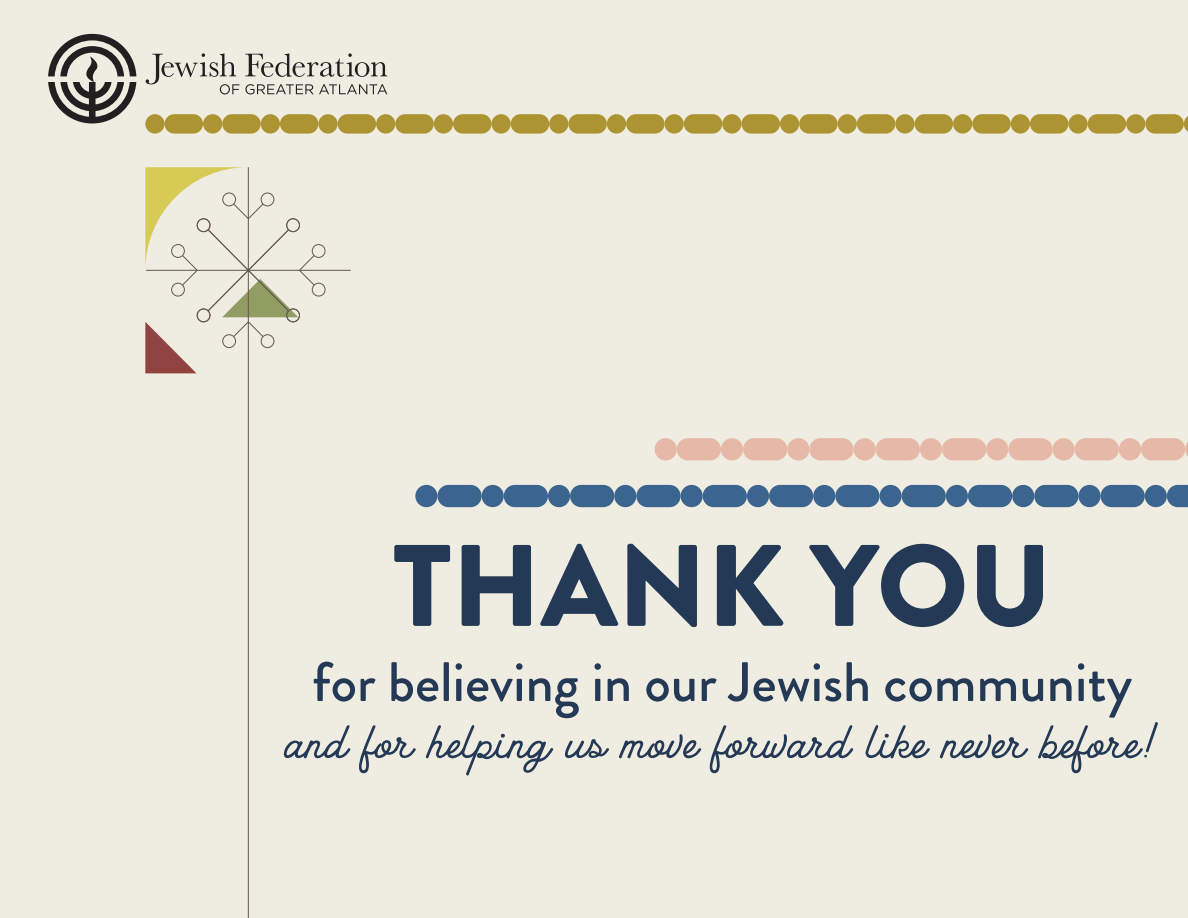
<style>
.page{position:relative;width:1188px;height:918px;background:#efece1}
.page>*{position:absolute;margin:0;border:0;box-sizing:border-box;transform-origin:0 0}
.t1{font:900 115.65px "Brandon Grotesque";color:#243955}
.t2{font:500 55.5px "Brandon Grotesque";color:#243955}
.t3{font:52.5px "Road Crew";color:#243955}
</style>
<div class="page">
<div style="left:145px;top:114px;width:20px;height:20px;background:#ad9432;border-radius:50%"></div>
<div style="left:165px;top:114px;width:38px;height:20px;background:#ad9432;border-radius:10px"></div>
<div style="left:203px;top:114px;width:19px;height:20px;background:#ad9432;border-radius:50%"></div>
<div style="left:222px;top:114px;width:39px;height:20px;background:#ad9432;border-radius:10px"></div>
<div style="left:261px;top:114px;width:19px;height:20px;background:#ad9432;border-radius:50%"></div>
<div style="left:280px;top:114px;width:38px;height:20px;background:#ad9432;border-radius:10px"></div>
<div style="left:318px;top:114px;width:20px;height:20px;background:#ad9432;border-radius:50%"></div>
<div style="left:338px;top:114px;width:38px;height:20px;background:#ad9432;border-radius:10px"></div>
<div style="left:376px;top:114px;width:19px;height:20px;background:#ad9432;border-radius:50%"></div>
<div style="left:395px;top:114px;width:39px;height:20px;background:#ad9432;border-radius:10px"></div>
<div style="left:434px;top:114px;width:19px;height:20px;background:#ad9432;border-radius:50%"></div>
<div style="left:453px;top:114px;width:39px;height:20px;background:#ad9432;border-radius:10px"></div>
<div style="left:492px;top:114px;width:19px;height:20px;background:#ad9432;border-radius:50%"></div>
<div style="left:511px;top:114px;width:38px;height:20px;background:#ad9432;border-radius:10px"></div>
<div style="left:549px;top:114px;width:19px;height:20px;background:#ad9432;border-radius:50%"></div>
<div style="left:568px;top:114px;width:39px;height:20px;background:#ad9432;border-radius:10px"></div>
<div style="left:607px;top:114px;width:19px;height:20px;background:#ad9432;border-radius:50%"></div>
<div style="left:626px;top:114px;width:39px;height:20px;background:#ad9432;border-radius:10px"></div>
<div style="left:665px;top:114px;width:19px;height:20px;background:#ad9432;border-radius:50%"></div>
<div style="left:684px;top:114px;width:38px;height:20px;background:#ad9432;border-radius:10px"></div>
<div style="left:722px;top:114px;width:20px;height:20px;background:#ad9432;border-radius:50%"></div>
<div style="left:742px;top:114px;width:38px;height:20px;background:#ad9432;border-radius:10px"></div>
<div style="left:780px;top:114px;width:19px;height:20px;background:#ad9432;border-radius:50%"></div>
<div style="left:799px;top:114px;width:39px;height:20px;background:#ad9432;border-radius:10px"></div>
<div style="left:838px;top:114px;width:19px;height:20px;background:#ad9432;border-radius:50%"></div>
<div style="left:857px;top:114px;width:38px;height:20px;background:#ad9432;border-radius:10px"></div>
<div style="left:895px;top:114px;width:20px;height:20px;background:#ad9432;border-radius:50%"></div>
<div style="left:915px;top:114px;width:38px;height:20px;background:#ad9432;border-radius:10px"></div>
<div style="left:953px;top:114px;width:19px;height:20px;background:#ad9432;border-radius:50%"></div>
<div style="left:972px;top:114px;width:39px;height:20px;background:#ad9432;border-radius:10px"></div>
<div style="left:1011px;top:114px;width:19px;height:20px;background:#ad9432;border-radius:50%"></div>
<div style="left:1030px;top:114px;width:38px;height:20px;background:#ad9432;border-radius:10px"></div>
<div style="left:1068px;top:114px;width:20px;height:20px;background:#ad9432;border-radius:50%"></div>
<div style="left:1088px;top:114px;width:38px;height:20px;background:#ad9432;border-radius:10px"></div>
<div style="left:1126px;top:114px;width:19px;height:20px;background:#ad9432;border-radius:50%"></div>
<div style="left:1145px;top:114px;width:39px;height:20px;background:#ad9432;border-radius:10px"></div>
<svg style="left:1184px;top:116px;width:4px;height:16px"></svg>
<div style="left:415px;top:485px;width:22px;height:22px;background:#3b658e;border-radius:50%"></div>
<div style="left:437px;top:485px;width:45px;height:22px;background:#3b658e;border-radius:11px"></div>
<div style="left:482px;top:485px;width:22px;height:22px;background:#3b658e;border-radius:50%"></div>
<div style="left:504px;top:485px;width:44px;height:22px;background:#3b658e;border-radius:11px"></div>
<div style="left:548px;top:485px;width:22px;height:22px;background:#3b658e;border-radius:50%"></div>
<div style="left:570px;top:485px;width:44px;height:22px;background:#3b658e;border-radius:11px"></div>
<div style="left:614px;top:485px;width:22px;height:22px;background:#3b658e;border-radius:50%"></div>
<div style="left:636px;top:485px;width:45px;height:22px;background:#3b658e;border-radius:11px"></div>
<div style="left:681px;top:485px;width:22px;height:22px;background:#3b658e;border-radius:50%"></div>
<div style="left:703px;top:485px;width:44px;height:22px;background:#3b658e;border-radius:11px"></div>
<div style="left:747px;top:485px;width:22px;height:22px;background:#3b658e;border-radius:50%"></div>
<div style="left:769px;top:485px;width:44px;height:22px;background:#3b658e;border-radius:11px"></div>
<div style="left:813px;top:485px;width:22px;height:22px;background:#3b658e;border-radius:50%"></div>
<div style="left:835px;top:485px;width:45px;height:22px;background:#3b658e;border-radius:11px"></div>
<div style="left:880px;top:485px;width:22px;height:22px;background:#3b658e;border-radius:50%"></div>
<div style="left:902px;top:485px;width:44px;height:22px;background:#3b658e;border-radius:11px"></div>
<div style="left:946px;top:485px;width:22px;height:22px;background:#3b658e;border-radius:50%"></div>
<div style="left:968px;top:485px;width:44px;height:22px;background:#3b658e;border-radius:11px"></div>
<div style="left:1012px;top:485px;width:22px;height:22px;background:#3b658e;border-radius:50%"></div>
<div style="left:1034px;top:485px;width:44px;height:22px;background:#3b658e;border-radius:11px"></div>
<div style="left:1078px;top:485px;width:23px;height:22px;background:#3b658e;border-radius:50%"></div>
<div style="left:1101px;top:485px;width:44px;height:22px;background:#3b658e;border-radius:11px"></div>
<div style="left:1145px;top:485px;width:22px;height:22px;background:#3b658e;border-radius:50%"></div>
<svg style="left:1167px;top:485px;width:21px;height:22px"></svg>
<div style="left:655px;top:438px;width:22px;height:22px;background:#e6b8a7;border-radius:50%"></div>
<div style="left:677px;top:438px;width:44px;height:22px;background:#e6b8a7;border-radius:11px"></div>
<div style="left:721px;top:438px;width:22px;height:22px;background:#e6b8a7;border-radius:50%"></div>
<div style="left:743px;top:438px;width:44px;height:22px;background:#e6b8a7;border-radius:11px"></div>
<div style="left:787px;top:438px;width:22px;height:22px;background:#e6b8a7;border-radius:50%"></div>
<div style="left:809px;top:438px;width:45px;height:22px;background:#e6b8a7;border-radius:11px"></div>
<div style="left:854px;top:438px;width:22px;height:22px;background:#e6b8a7;border-radius:50%"></div>
<div style="left:876px;top:438px;width:44px;height:22px;background:#e6b8a7;border-radius:11px"></div>
<div style="left:920px;top:438px;width:22px;height:22px;background:#e6b8a7;border-radius:50%"></div>
<div style="left:942px;top:438px;width:44px;height:22px;background:#e6b8a7;border-radius:11px"></div>
<div style="left:986px;top:438px;width:22px;height:22px;background:#e6b8a7;border-radius:50%"></div>
<div style="left:1008px;top:438px;width:45px;height:22px;background:#e6b8a7;border-radius:11px"></div>
<div style="left:1053px;top:438px;width:22px;height:22px;background:#e6b8a7;border-radius:50%"></div>
<div style="left:1075px;top:438px;width:44px;height:22px;background:#e6b8a7;border-radius:11px"></div>
<div style="left:1119px;top:438px;width:22px;height:22px;background:#e6b8a7;border-radius:50%"></div>
<div style="left:1141px;top:438px;width:44px;height:22px;background:#e6b8a7;border-radius:11px"></div>
<svg style="left:1185px;top:442px;width:3px;height:15px"></svg>
<svg style="left:245px;top:84px;width:142px;height:10px"></svg>
<svg style="left:48px;top:34px;width:88px;height:90px"></svg>
<svg style="left:146px;top:53px;width:93px;height:41px"></svg>
<svg style="left:245px;top:53px;width:142px;height:24px"></svg>
<svg style="left:145px;top:167px;width:206px;height:751px"></svg>
<h1 class="t1" style="left:393px;top:504px;width:660px">THANK YOU</h1>
<p class="t2" style="left:312px;top:644px;width:822px">for believing in our Jewish community</p>
<p class="t3" style="left:284px;top:709px;width:878px">and for helping us move forward like never before!</p>
</div>
